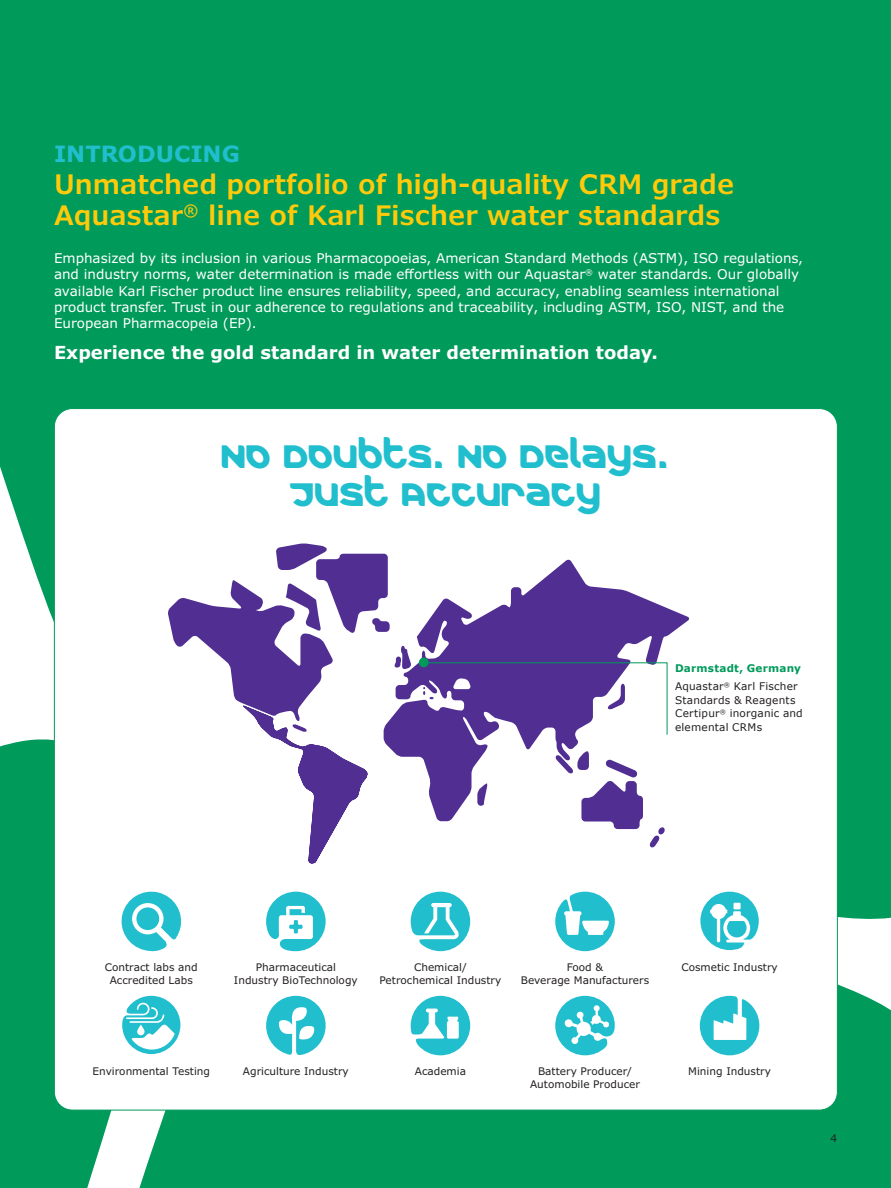
<style>
.page{position:relative;width:891px;height:1188px;background:#009a5a}
.page>*{position:absolute;margin:0;border:0;box-sizing:border-box;transform-origin:0 0}
.Body_Copy_9_11{font:33px "Merck";color:#21bece}
.Headline_18_21{font:600 27px/31.5px "Verdana Pro";color:#feca0a}
.Headline_18_21-2{font:700 22.5px "Verdana Pro";color:#21bece}
.Body_Copy_9_11-2{font:700 18px "Verdana Pro";color:#fff}
.Body_Copy_9_11-3{font:13.5px/16.2px "Verdana Pro";color:#fff}
.Body_Copy_9_11-4{font:10.5px/12.6px "Verdana Pro";color:#231f20;text-align:center}
.MERCK_A4P_TEXT_VerdReg_9_11pt{font:10.5px/13.5px "Verdana";letter-spacing:.02em;color:#231f20}
.MERCK_A4P_GRAPH_TEXT_VerdReg_8_11pt{font:700 10.5px "Verdana";letter-spacing:.015em;color:#009a5a}
</style>
<div class="page">
<div style="left:54px;top:409px;width:783px;height:701px;background:#fff;border-radius:18px"></div>
<svg style="left:121px;top:891px;width:61px;height:61px"></svg>
<div style="left:136px;top:907px;width:23px;height:23px;background:#21bece;border-radius:50%"></div>
<svg style="left:266px;top:892px;width:60px;height:59px"></svg>
<svg style="left:411px;top:892px;width:59px;height:59px"></svg>
<svg style="left:555px;top:892px;width:60px;height:59px"></svg>
<svg style="left:700px;top:892px;width:59px;height:58px"></svg>
<svg style="left:122px;top:996px;width:58px;height:58px"></svg>
<svg style="left:266px;top:996px;width:60px;height:59px"></svg>
<svg style="left:411px;top:996px;width:59px;height:59px"></svg>
<svg style="left:555px;top:996px;width:60px;height:59px"></svg>
<svg style="left:700px;top:996px;width:59px;height:59px"></svg>
<svg style="left:168px;top:543px;width:159px;height:160px"></svg>
<svg style="left:242px;top:554px;width:448px;height:310px"></svg>
<div style="left:419px;top:658px;width:10px;height:9px;background:#009a5a;border-radius:50%"></div>
<svg style="left:428px;top:662px;width:240px;height:73px"></svg>
<p class="Headline_18_21-2" style="left:54px;top:139px;width:187px">INTRODUCING</p>
<p class="Headline_18_21" style="left:54px;top:168px;width:682px">Unmatched portfolio of high-quality CRM grade<br>Aquastar<sup>®</sup> line of Karl Fischer water standards</p>
<p class="Body_Copy_9_11-3" style="left:54px;top:250px;width:751px">Emphasized by its inclusion in various Pharmacopoeias, American Standard Methods (ASTM), ISO regulations, and industry norms, water determination is made effortless with our Aquastar<sup>®</sup> water standards. Our globally available Karl Fischer product line ensures reliability, speed, and accuracy, enabling seamless international product transfer. Trust in our adherence to regulations and traceability, including ASTM, ISO, NIST, and the European Pharmacopeia (EP).</p>
<p class="Body_Copy_9_11-2" style="left:54px;top:340px;width:606px">Experience the gold standard in water determination today.</p>
<p class="Body_Copy_9_11" style="left:221px;top:430px;width:450px">NO DOUBTS. NO DELAYS.</p>
<p class="Body_Copy_9_11" style="left:290px;top:467px;width:313px">JUST ACCURACY</p>
<p class="MERCK_A4P_GRAPH_TEXT_VerdReg_8_11pt" style="left:675px;top:662px;width:127px">Darmstadt, Germany</p>
<p class="MERCK_A4P_TEXT_VerdReg_9_11pt" style="left:675px;top:680px;width:129px">Aquastar<sup>®</sup> Karl Fischer<br>Standards &amp; Reagents<br>Certipur<sup>®</sup> inorganic and elemental CRMs</p>
<p class="Body_Copy_9_11-4" style="left:105px;top:961px;width:94px">Contract labs and<br>Accredited Labs</p>
<p class="Body_Copy_9_11-4" style="left:234px;top:961px;width:125px">Pharmaceutical<br>Industry BioTechnology</p>
<p class="Body_Copy_9_11-4" style="left:380px;top:961px;width:123px">Chemical/<br>Petrochemical Industry</p>
<p class="Body_Copy_9_11-4" style="left:521px;top:961px;width:130px">Food &amp;<br>Beverage Manufacturers</p>
<p class="Body_Copy_9_11-4" style="left:681px;top:961px;width:98px">Cosmetic Industry</p>
<p class="Body_Copy_9_11-4" style="left:93px;top:1065px;width:119px">Environmental Testing</p>
<p class="Body_Copy_9_11-4" style="left:243px;top:1065px;width:107px">Agriculture Industry</p>
<p class="Body_Copy_9_11-4" style="left:415px;top:1065px;width:53px">Academia</p>
<p class="Body_Copy_9_11-4" style="left:530px;top:1065px;width:111px">Battery Producer/<br>Automobile Producer</p>
<p class="Body_Copy_9_11-4" style="left:688px;top:1065px;width:84px">Mining Industry</p>
<p class="Body_Copy_9_11-4" style="left:831px;top:1132px;width:8px">4</p>
</div>
